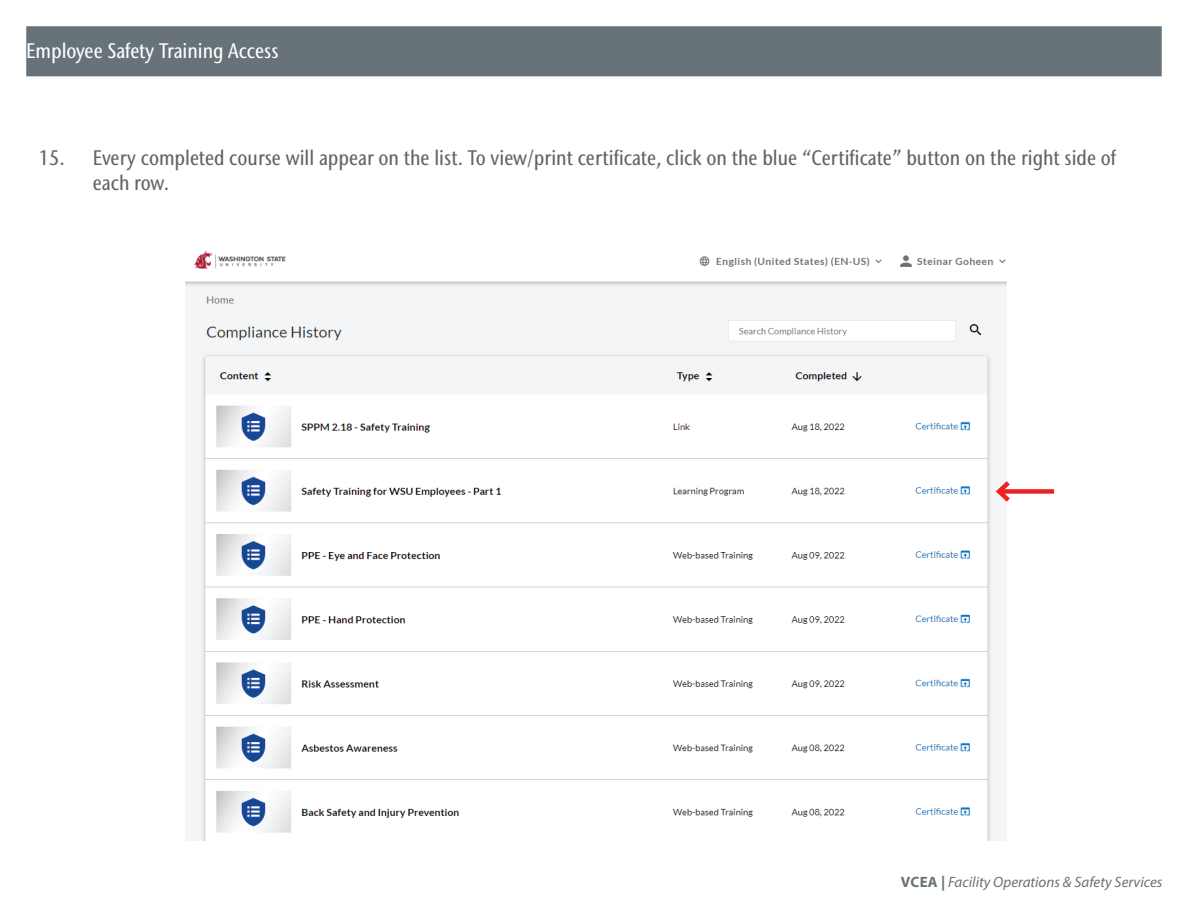
<style>
.page{position:relative;width:1188px;height:918px;background:#fff}
.page>*{position:absolute;margin:0;border:0;box-sizing:border-box;transform-origin:0 0}
.t1{font:500 condensed 21px/25.2px "Stone Sans IIITC Std";color:#636366}
.t2{font:500 condensed 21px "Stone Sans IIITC Std";color:#fff}
.t3{font:italic 15px "Myriad Pro";color:#687379}
.s1{font-weight:700;font-style:normal}
</style>
<div class="page">
<div style="left:26px;top:26px;width:1136px;height:50px;background:#687379;border:2px solid #687379"></div>
<img style="left:186px;top:250px;width:821px;height:590px">
<div style="left:999px;top:489px;width:55px;height:5px;background:#ee2123"></div>
<svg style="left:992px;top:476px;width:23px;height:30px"></svg>
<p class="t2" style="left:26px;top:38px;width:254px">Employee Safety Training Access</p>
<p class="t1" style="left:93px;top:144px;width:1025px;text-indent:-54px">15. Every completed course will appear on the list. To view/print certificate, click on the blue “Certificate” button on the right side of each row.</p>
<p class="t3" style="left:901px;top:872px;width:263px"><span class="s1">VCEA |</span> Facility Operations &amp; Safety Services</p>
</div>
